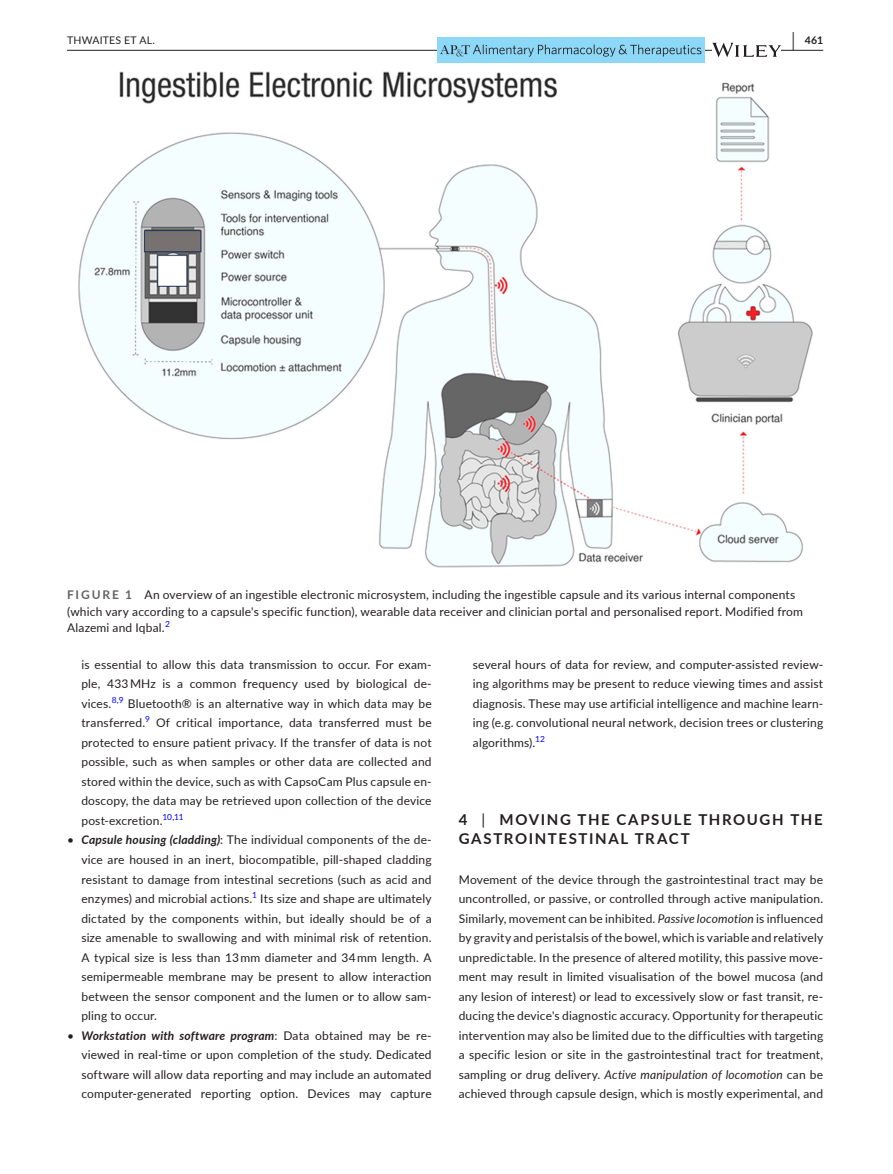
<style>
.page{position:relative;width:893px;height:1174px;background:#fff}
.page>*{position:absolute;margin:0;border:0;box-sizing:border-box;transform-origin:0 0}
.t1{font:700 19.5px "Lato";color:#231f20;scale:.48 1}
.t2{font:700 15px/19.5px "Lato";letter-spacing:.11em;color:#231f20}
.t3{font:12px/19.5px "Lato";letter-spacing:.015em;color:#231f20;text-align:justify}
.t4{font:10.5px "Lato";letter-spacing:.02em;color:#231f20}
.t5{font:700 10.5px "Lato";color:#231f20}
.t6{font:8.4px "Lato";color:#00f}
.s1{font-weight:700;color:#636366}
.s2{font-weight:700;font-style:italic}
.s3{font-weight:400}
.s4{font-style:italic}
</style>
<div class="page">
<hr style="left:67px;top:50px;width:756px;height:1px;background:#231f20">
<div style="left:437px;top:38px;width:268px;height:25px;background:#8dd7f7"></div>
<svg style="left:440px;top:44px;width:261px;height:13px"></svg>
<svg style="left:712px;top:43px;width:69px;height:14px"></svg>
<img style="left:78px;top:72px;width:735px;height:495px">
<h1 class="t1" style="left:792px;top:25px;width:7px">|</h1>
<p class="t4" style="left:67px;top:33px;width:89px">THWAITES ET AL.</p>
<p class="t5" style="left:805px;top:33px;width:20px">461</p>
<p class="t3" style="left:67px;top:586px;width:737px;line-height:16.5px;text-align:left"><span class="s1">FIGURE 1</span> An overview of an ingestible electronic microsystem, including the ingestible capsule and its various internal components (which vary according to a capsule's specific function), wearable data receiver and clinician portal and personalised report. Modified from<br>Alazemi and Iqbal.</p>
<p class="t6" style="left:165px;top:618px;width:6px">2</p>
<p class="t3" style="left:81px;top:654px;width:352px">is essential to allow this data transmission to occur. For exam&shy;ple, 433 MHz is a common frequency used by biological de&shy;vices.</p>
<p class="t6" style="left:112px;top:693px;width:13px">8,9</p>
<p class="t3" style="left:81px;top:693px;width:352px;text-indent:47px">Bluetooth® is an alternative way in which data may be transferred.</p>
<p class="t6" style="left:145px;top:713px;width:6px">9</p>
<p class="t3" style="left:81px;top:713px;width:352px;text-indent:75px">Of critical importance, data transferred must be protected to ensure patient privacy. If the transfer of data is not possible, such as when samples or other data are collected and stored within the device, such as with CapsoCam Plus capsule en&shy;doscopy, the data may be retrieved upon collection of the device post-excretion.<sup>10,11</sup></p>
<p class="t3" style="left:81px;top:830px;width:352px;text-indent:-14px">• <span class="s2">Capsule housing (cladding)</span>: The individual components of the de&shy;vice are housed in an inert, biocompatible, pill-shaped cladding resistant to damage from intestinal secretions (such as acid and enzymes) and microbial actions.<sup>1</sup> Its size and shape are ultimately dictated by the components within, but ideally should be of a size amenable to swallowing and with minimal risk of retention.<br>A typical size is less than 13 mm diameter and 34 mm length. A semipermeable membrane may be present to allow interaction between the sensor component and the lumen or to allow sam&shy;pling to occur.</p>
<p class="t3" style="left:81px;top:1025px;width:352px;text-indent:-14px">• <span class="s2">Workstation with software program</span>: Data obtained may be re&shy;viewed in real-time or upon completion of the study. Dedicated software will allow data reporting and may include an automated computer-generated reporting option. Devices may capture</p>
<p class="t3" style="left:473px;top:654px;width:352px">several hours of data for review, and computer-assisted review&shy;ing algorithms may be present to reduce viewing times and assist diagnosis. These may use artificial intelligence and machine learn&shy;ing (e.g. convolutional neural network, decision trees or clustering algorithms).</p>
<p class="t6" style="left:535px;top:732px;width:11px">12</p>
<p class="t2" style="left:459px;top:809px;width:366px">4 <span class="s3">|</span> MOVING THE CAPSULE THROUGH THE<br>GASTROINTESTINAL TRACT</p>
<p class="t3" style="left:459px;top:869px;width:366px">Movement of the device through the gastrointestinal tract may be uncontrolled, or passive, or controlled through active manipulation.<br>Similarly, movement can be inhibited. <span class="s4">Passive locomotion</span> is influenced by gravity and peristalsis of the bowel, which is variable and relatively unpredictable. In the presence of altered motility, this passive move&shy;ment may result in limited visualisation of the bowel mucosa (and any lesion of interest) or lead to excessively slow or fast transit, re&shy;ducing the device's diagnostic accuracy. Opportunity for therapeutic intervention may also be limited due to the difficulties with targeting a specific lesion or site in the gastrointestinal tract for treatment, sampling or drug delivery. <span class="s4">Active manipulation of locomotion</span> can be achieved through capsule design, which is mostly experimental, and</p>
</div>
